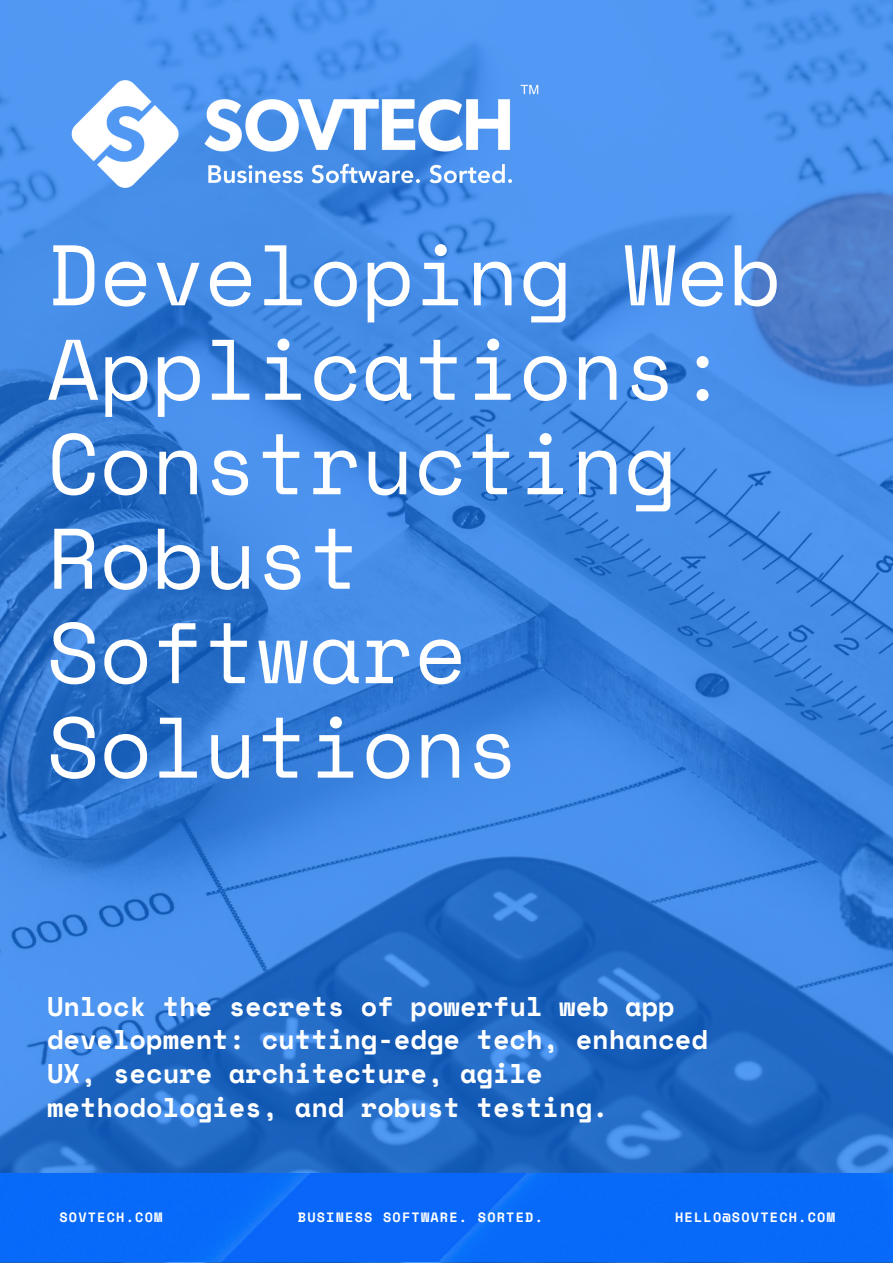
<style>
.page{position:relative;width:893px;height:1264px;background:#fff}
.page>*{position:absolute;margin:0;border:0;box-sizing:border-box;transform-origin:0 0}
.t1{font:85.65px/94.3px "Space Mono";color:#fff}
.t2{font:700 27px/33.8px "Space Mono";color:#fff}
.t3{font:700 13.5px "Space Mono";letter-spacing:.09em;color:#fff}
</style>
<div class="page">
<img style="left:0;top:0;width:892px;height:1262px">
<img style="left:59px;top:66px;width:484px;height:137px">
<div style="left:0;top:1173px;width:892px;height:88px;background:#0869f9"></div>
<p class="t1" style="left:47px;top:225px;width:735px">Developing Web<br>Applications:<br>Constructing<br>Robust<br>Software<br>Solutions</p>
<p class="t2" style="left:47px;top:988px;width:662px">Unlock the secrets of powerful web app development: cutting-edge tech, enhanced UX, secure architecture, agile methodologies, and robust testing.</p>
<p class="t3" style="left:59px;top:1206px;width:104px">SOVTECH.COM</p>
<p class="t3" style="left:298px;top:1206px;width:246px">BUSINESS SOFTWARE. SORTED.</p>
<p class="t3" style="left:675px;top:1206px;width:161px">HELLO@SOVTECH.COM</p>
</div>
